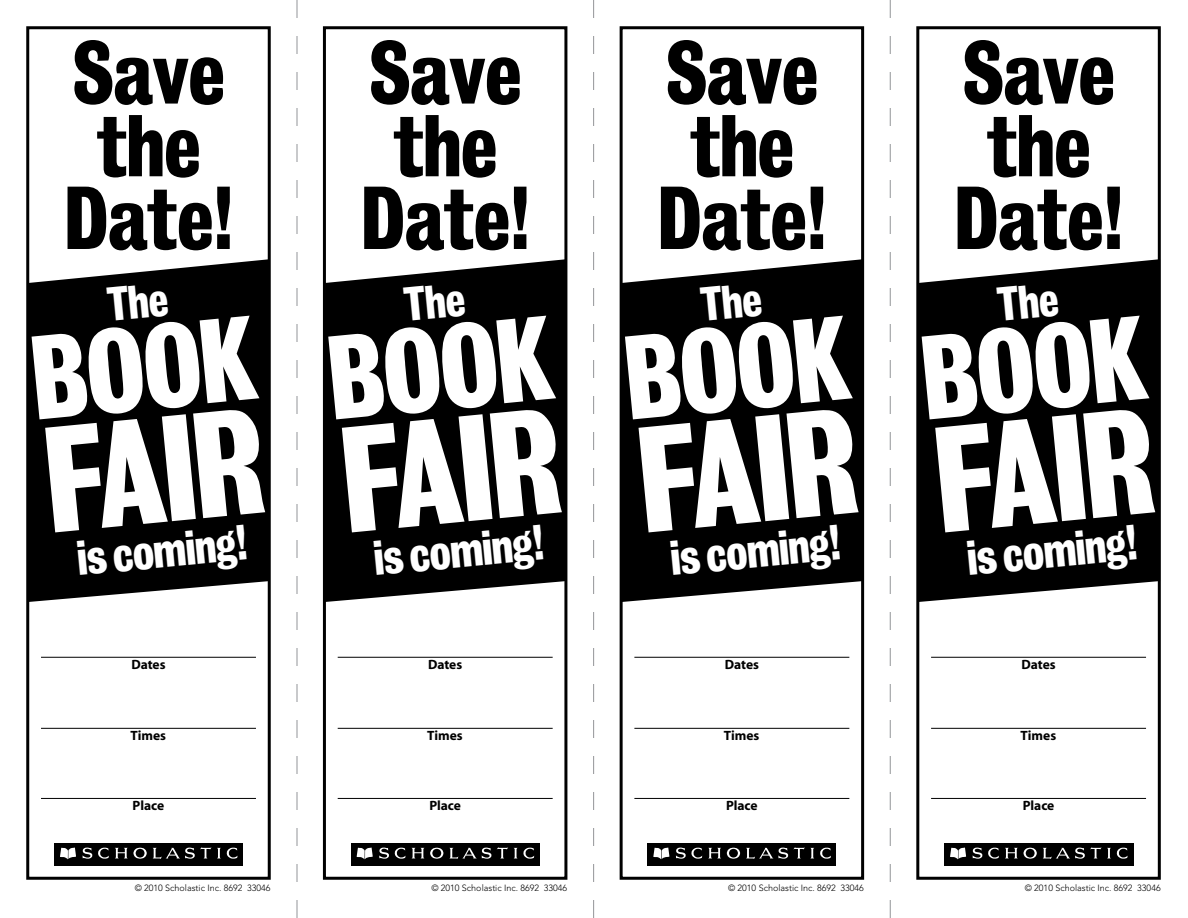
<style>
.page{position:relative;width:1188px;height:918px;background:#fff}
.page>*{position:absolute;margin:0;border:0;box-sizing:border-box;transform-origin:0 0}
.t1{font:136.5px "Grotesk Nr 9 SH Bol Con";color:#fff}
.t2{font:108px "Grotesk Nr 9 SH Bol Con";color:#fff}
.t3{font:81px/72.8px "Grotesk Nr 9 SH Bol Con";color:#000;text-align:center}
.t4{font:45px "Grotesk Nr 9 SH Bol Con";color:#fff}
.t5{font:700 13.5px "Myriad";color:#000}
.t6{font:300 9px "Avenir";color:#000}
</style>
<div class="page">
<svg style="left:297px;top:0;width:1px;height:918px"></svg>
<svg style="left:593px;top:0;width:1px;height:918px"></svg>
<svg style="left:890px;top:0;width:1px;height:918px"></svg>
<svg style="left:30px;top:259px;width:237px;height:343px;background:#111"></svg>
<div style="left:54px;top:843px;width:189px;height:22px;background:#000"></div>
<svg style="left:60px;top:848px;width:16px;height:11px"></svg>
<svg style="left:83px;top:847px;width:9px;height:12px"></svg>
<svg style="left:98px;top:848px;width:11px;height:11px"></svg>
<svg style="left:115px;top:848px;width:32px;height:11px"></svg>
<svg style="left:153px;top:847px;width:85px;height:12px"></svg>
<hr style="left:41px;top:657px;width:215px;height:1px;background:#000">
<hr style="left:41px;top:728px;width:215px;height:1px;background:#000">
<hr style="left:41px;top:798px;width:215px;height:1px;background:#000">
<div style="left:26px;top:26px;width:245px;height:854px;border:3px solid #000"></div>
<svg style="left:327px;top:259px;width:236px;height:343px;background:#111"></svg>
<div style="left:351px;top:843px;width:189px;height:22px;background:#000"></div>
<svg style="left:357px;top:848px;width:16px;height:11px"></svg>
<svg style="left:379px;top:847px;width:27px;height:12px"></svg>
<svg style="left:412px;top:848px;width:12px;height:10px"></svg>
<svg style="left:514px;top:848px;width:20px;height:11px"></svg>
<svg style="left:430px;top:848px;width:13px;height:11px"></svg>
<svg style="left:449px;top:847px;width:59px;height:12px"></svg>
<hr style="left:338px;top:657px;width:215px;height:1px;background:#000">
<hr style="left:338px;top:728px;width:215px;height:1px;background:#000">
<hr style="left:338px;top:798px;width:215px;height:1px;background:#000">
<div style="left:323px;top:26px;width:244px;height:854px;border:3px solid #000"></div>
<svg style="left:624px;top:259px;width:236px;height:343px;background:#111"></svg>
<div style="left:647px;top:843px;width:189px;height:22px;background:#000"></div>
<svg style="left:653px;top:848px;width:16px;height:11px"></svg>
<svg style="left:676px;top:847px;width:26px;height:12px"></svg>
<svg style="left:708px;top:848px;width:13px;height:10px"></svg>
<svg style="left:820px;top:848px;width:11px;height:11px"></svg>
<svg style="left:727px;top:848px;width:13px;height:11px"></svg>
<svg style="left:746px;top:847px;width:68px;height:12px"></svg>
<hr style="left:634px;top:657px;width:215px;height:1px;background:#000">
<hr style="left:634px;top:728px;width:215px;height:1px;background:#000">
<hr style="left:634px;top:798px;width:215px;height:1px;background:#000">
<div style="left:620px;top:26px;width:244px;height:854px;border:3px solid #000"></div>
<svg style="left:920px;top:259px;width:237px;height:343px;background:#111"></svg>
<div style="left:944px;top:843px;width:189px;height:22px;background:#000"></div>
<svg style="left:950px;top:848px;width:16px;height:11px"></svg>
<svg style="left:973px;top:847px;width:26px;height:12px"></svg>
<svg style="left:1005px;top:848px;width:13px;height:10px"></svg>
<svg style="left:1024px;top:848px;width:13px;height:11px"></svg>
<svg style="left:1043px;top:847px;width:85px;height:12px"></svg>
<hr style="left:931px;top:657px;width:215px;height:1px;background:#000">
<hr style="left:931px;top:728px;width:215px;height:1px;background:#000">
<hr style="left:931px;top:798px;width:215px;height:1px;background:#000">
<div style="left:916px;top:26px;width:245px;height:854px;border:3px solid #000"></div>
<div style="left:106px;top:284px;width:63px;height:37px;background:#000"></div>
<div style="left:403px;top:284px;width:62px;height:37px;background:#000"></div>
<div style="left:700px;top:284px;width:62px;height:37px;background:#000"></div>
<div style="left:997px;top:284px;width:62px;height:37px;background:#000"></div>
<h3 class="t3" style="left:65px;top:38px;width:168px">Save the<br>Date!</h3>
<h3 class="t3" style="left:362px;top:38px;width:168px">Save the<br>Date!</h3>
<h3 class="t3" style="left:659px;top:38px;width:168px">Save the<br>Date!</h3>
<h3 class="t3" style="left:955px;top:38px;width:168px">Save the<br>Date!</h3>
<h2 class="t2" style="left:26px;top:315px;width:226px;rotate:-6deg">BOOK</h2>
<h1 class="t1" style="left:38px;top:400px;width:218px;rotate:-6deg">FAIR</h1>
<h3 class="t4" style="left:75px;top:532px;width:171px;rotate:-6deg">is coming!</h3>
<h2 class="t2" style="left:322px;top:315px;width:226px;rotate:-6deg">BOOK</h2>
<h1 class="t1" style="left:334px;top:400px;width:218px;rotate:-6deg">FAIR</h1>
<h3 class="t4" style="left:371px;top:532px;width:171px;rotate:-6deg">is coming!</h3>
<h2 class="t2" style="left:619px;top:315px;width:226px;rotate:-6deg">BOOK</h2>
<h1 class="t1" style="left:631px;top:400px;width:218px;rotate:-6deg">FAIR</h1>
<h3 class="t4" style="left:668px;top:532px;width:171px;rotate:-6deg">is coming!</h3>
<h2 class="t2" style="left:916px;top:315px;width:226px;rotate:-6deg">BOOK</h2>
<h1 class="t1" style="left:928px;top:400px;width:218px;rotate:-6deg">FAIR</h1>
<h3 class="t4" style="left:965px;top:532px;width:171px;rotate:-6deg">is coming!</h3>
<h3 class="t5" style="left:131px;top:658px;width:36px">Dates</h3>
<h3 class="t5" style="left:428px;top:658px;width:36px">Dates</h3>
<h3 class="t5" style="left:725px;top:658px;width:36px">Dates</h3>
<h3 class="t5" style="left:1021px;top:658px;width:36px">Dates</h3>
<h3 class="t5" style="left:131px;top:729px;width:37px">Times</h3>
<h3 class="t5" style="left:427px;top:729px;width:37px">Times</h3>
<h3 class="t5" style="left:724px;top:729px;width:37px">Times</h3>
<h3 class="t5" style="left:1021px;top:729px;width:37px">Times</h3>
<h3 class="t5" style="left:133px;top:798px;width:33px">Place</h3>
<h3 class="t5" style="left:429px;top:798px;width:33px">Place</h3>
<h3 class="t5" style="left:726px;top:798px;width:33px">Place</h3>
<h3 class="t5" style="left:1023px;top:798px;width:33px">Place</h3>
<p class="t6" style="left:135px;top:883px;width:137px">© 2010 Scholastic Inc. 8692 33046</p>
<p class="t6" style="left:431px;top:883px;width:137px">© 2010 Scholastic Inc. 8692 33046</p>
<p class="t6" style="left:728px;top:883px;width:137px">© 2010 Scholastic Inc. 8692 33046</p>
<p class="t6" style="left:1025px;top:883px;width:137px">© 2010 Scholastic Inc. 8692 33046</p>
</div>
